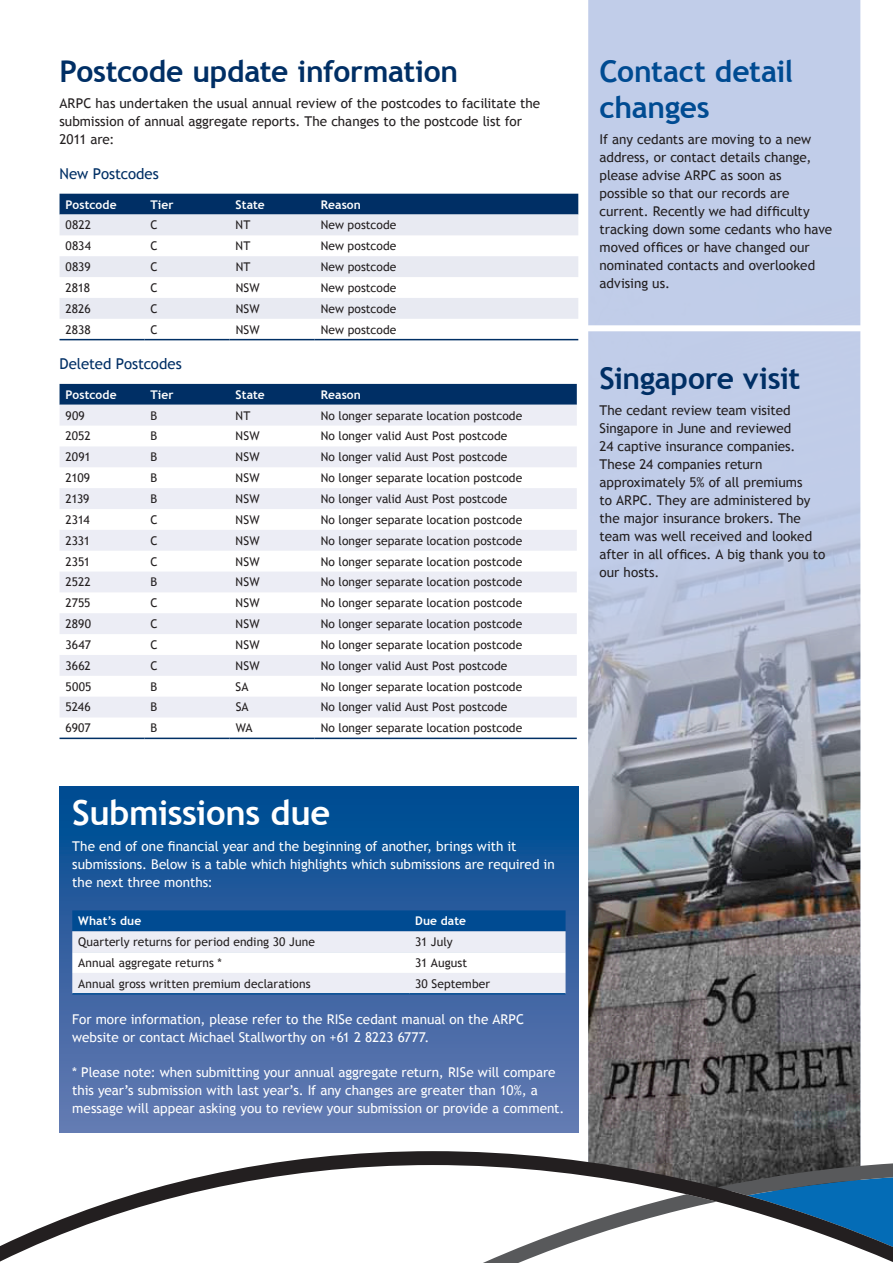
<style>
.page{position:relative;width:893px;height:1263px;background:#fff}
.page>*{position:absolute;margin:0;border:0;box-sizing:border-box;transform-origin:0 0}
.t1{font:700 34.5px "Trebuchet MS";letter-spacing:-.015em;color:#fff}
.t2{font:700 30px "Trebuchet MS";letter-spacing:-.015em;color:#002f65}
.t3{font:700 30px/36px "Trebuchet MS";letter-spacing:-.01em;color:#004b92}
.t4{font:15px "Trebuchet MS";letter-spacing:-.01em;color:#002f65}
.t5{font:13.5px/18px "Trebuchet MS";letter-spacing:-.005em;color:#231f20}
.t6{font:13.5px/18px "Trebuchet MS";letter-spacing:-.005em;color:#fff}
.t7{font:12px "Trebuchet MS";letter-spacing:.005em;color:#231f20}
.t8{font:700 12px "Trebuchet MS";letter-spacing:.005em;color:#fff}
</style>
<div class="page">
<div style="left:588px;top:0;width:272px;height:248px;background:#c1cde9"></div>
<img style="left:588px;top:248px;width:272px;height:903px">
<svg style="left:0;top:1151px;width:893px;height:111px"></svg>
<div style="left:584px;top:325px;width:286px;height:6px;background:#fff"></div>
<div style="left:60px;top:194px;width:518px;height:21px;background:#002f65"></div>
<svg style="left:60px;top:215px;width:518px;height:104px;fill:#e8eaf2"></svg>
<hr style="left:60px;top:339px;width:85px;height:1px;background:#002f65">
<hr style="left:145px;top:339px;width:85px;height:1px;background:#002f65">
<hr style="left:230px;top:339px;width:85px;height:1px;background:#002f65">
<hr style="left:315px;top:339px;width:263px;height:1px;background:#002f65">
<div style="left:60px;top:384px;width:517px;height:21px;background:#002f65"></div>
<svg style="left:60px;top:405px;width:517px;height:312px;fill:#ecedf5"></svg>
<hr style="left:60px;top:738px;width:85px;height:1px;background:#002f65">
<hr style="left:145px;top:738px;width:85px;height:1px;background:#002f65">
<hr style="left:230px;top:738px;width:85px;height:1px;background:#002f65">
<hr style="left:315px;top:738px;width:262px;height:1px;background:#002f65">
<div style="left:60px;top:787px;width:518px;height:345px;background:linear-gradient(to bottom,#004a91,#6a7bb2)"></div>
<svg style="left:72px;top:910px;width:494px;height:83px"></svg>
<hr style="left:72px;top:993px;width:337px;height:1px;background:#004b92">
<hr style="left:409px;top:993px;width:157px;height:1px;background:#004b92">
<h2 class="t2" style="left:60px;top:52px;width:400px">Postcode update information</h2>
<p class="t5" style="left:60px;top:95px;width:482px">ARPC has undertaken the usual annual review of the postcodes to facilitate the submission of annual aggregate reports. The changes to the postcode list for<br>2011 are:</p>
<p class="t4" style="left:60px;top:165px;width:101px">New Postcodes</p>
<p class="t8" style="left:66px;top:197px;width:53px">Postcode</p>
<p class="t8" style="left:151px;top:197px;width:25px">Tier</p>
<p class="t8" style="left:236px;top:197px;width:31px">State</p>
<p class="t8" style="left:321px;top:197px;width:42px">Reason</p>
<p class="t7" style="left:66px;top:218px;width:27px">0822</p>
<p class="t7" style="left:151px;top:218px;width:9px">C</p>
<p class="t7" style="left:236px;top:218px;width:16px">NT</p>
<p class="t7" style="left:321px;top:218px;width:77px">New postcode</p>
<p class="t7" style="left:66px;top:239px;width:27px">0834</p>
<p class="t7" style="left:151px;top:239px;width:9px">C</p>
<p class="t7" style="left:236px;top:239px;width:16px">NT</p>
<p class="t7" style="left:321px;top:239px;width:77px">New postcode</p>
<p class="t7" style="left:66px;top:260px;width:27px">0839</p>
<p class="t7" style="left:151px;top:260px;width:9px">C</p>
<p class="t7" style="left:236px;top:260px;width:16px">NT</p>
<p class="t7" style="left:321px;top:260px;width:77px">New postcode</p>
<p class="t7" style="left:66px;top:281px;width:26px">2818</p>
<p class="t7" style="left:151px;top:281px;width:9px">C</p>
<p class="t7" style="left:236px;top:281px;width:25px">NSW</p>
<p class="t7" style="left:321px;top:281px;width:77px">New postcode</p>
<p class="t7" style="left:66px;top:301px;width:27px">2826</p>
<p class="t7" style="left:151px;top:301px;width:9px">C</p>
<p class="t7" style="left:236px;top:301px;width:25px">NSW</p>
<p class="t7" style="left:321px;top:301px;width:77px">New postcode</p>
<p class="t7" style="left:66px;top:322px;width:27px">2838</p>
<p class="t7" style="left:151px;top:322px;width:9px">C</p>
<p class="t7" style="left:236px;top:322px;width:25px">NSW</p>
<p class="t7" style="left:321px;top:322px;width:77px">New postcode</p>
<p class="t4" style="left:60px;top:355px;width:124px">Deleted Postcodes</p>
<p class="t8" style="left:66px;top:387px;width:53px">Postcode</p>
<p class="t8" style="left:151px;top:387px;width:25px">Tier</p>
<p class="t8" style="left:236px;top:387px;width:31px">State</p>
<p class="t8" style="left:321px;top:387px;width:42px">Reason</p>
<p class="t7" style="left:66px;top:408px;width:21px">909</p>
<p class="t7" style="left:151px;top:408px;width:8px">B</p>
<p class="t7" style="left:236px;top:408px;width:16px">NT</p>
<p class="t7" style="left:321px;top:408px;width:203px">N o longer separate location postcode</p>
<p class="t7" style="left:66px;top:429px;width:27px">2052</p>
<p class="t7" style="left:151px;top:429px;width:8px">B</p>
<p class="t7" style="left:236px;top:429px;width:25px">NSW</p>
<p class="t7" style="left:321px;top:429px;width:188px">N o longer valid Aust Post postcode</p>
<p class="t7" style="left:66px;top:450px;width:27px">2091</p>
<p class="t7" style="left:151px;top:450px;width:8px">B</p>
<p class="t7" style="left:236px;top:450px;width:25px">NSW</p>
<p class="t7" style="left:321px;top:450px;width:188px">N o longer valid Aust Post postcode</p>
<p class="t7" style="left:66px;top:471px;width:26px">2109</p>
<p class="t7" style="left:151px;top:471px;width:8px">B</p>
<p class="t7" style="left:236px;top:471px;width:25px">NSW</p>
<p class="t7" style="left:321px;top:471px;width:203px">N o longer separate location postcode</p>
<p class="t7" style="left:66px;top:492px;width:25px">2139</p>
<p class="t7" style="left:151px;top:492px;width:8px">B</p>
<p class="t7" style="left:236px;top:492px;width:25px">NSW</p>
<p class="t7" style="left:321px;top:492px;width:188px">N o longer valid Aust Post postcode</p>
<p class="t7" style="left:66px;top:512px;width:26px">2314</p>
<p class="t7" style="left:151px;top:512px;width:9px">C</p>
<p class="t7" style="left:236px;top:512px;width:25px">NSW</p>
<p class="t7" style="left:321px;top:512px;width:203px">N o longer separate location postcode</p>
<p class="t7" style="left:66px;top:533px;width:26px">2331</p>
<p class="t7" style="left:151px;top:533px;width:9px">C</p>
<p class="t7" style="left:236px;top:533px;width:25px">NSW</p>
<p class="t7" style="left:321px;top:533px;width:203px">N o longer separate location postcode</p>
<p class="t7" style="left:66px;top:554px;width:26px">2351</p>
<p class="t7" style="left:151px;top:554px;width:9px">C</p>
<p class="t7" style="left:236px;top:554px;width:25px">NSW</p>
<p class="t7" style="left:321px;top:554px;width:203px">N o longer separate location postcode</p>
<p class="t7" style="left:66px;top:575px;width:27px">2522</p>
<p class="t7" style="left:151px;top:575px;width:8px">B</p>
<p class="t7" style="left:236px;top:575px;width:25px">NSW</p>
<p class="t7" style="left:321px;top:575px;width:203px">N o longer separate location postcode</p>
<p class="t7" style="left:66px;top:596px;width:26px">2755</p>
<p class="t7" style="left:151px;top:596px;width:9px">C</p>
<p class="t7" style="left:236px;top:596px;width:25px">NSW</p>
<p class="t7" style="left:321px;top:596px;width:203px">N o longer separate location postcode</p>
<p class="t7" style="left:66px;top:617px;width:27px">2890</p>
<p class="t7" style="left:151px;top:617px;width:9px">C</p>
<p class="t7" style="left:236px;top:617px;width:25px">NSW</p>
<p class="t7" style="left:321px;top:617px;width:203px">N o longer separate location postcode</p>
<p class="t7" style="left:66px;top:638px;width:27px">3647</p>
<p class="t7" style="left:151px;top:638px;width:9px">C</p>
<p class="t7" style="left:236px;top:638px;width:25px">NSW</p>
<p class="t7" style="left:321px;top:638px;width:203px">N o longer separate location postcode</p>
<p class="t7" style="left:66px;top:658px;width:27px">3662</p>
<p class="t7" style="left:151px;top:658px;width:9px">C</p>
<p class="t7" style="left:236px;top:658px;width:25px">NSW</p>
<p class="t7" style="left:321px;top:658px;width:188px">N o longer valid Aust Post postcode</p>
<p class="t7" style="left:66px;top:679px;width:27px">5005</p>
<p class="t7" style="left:151px;top:679px;width:8px">B</p>
<p class="t7" style="left:236px;top:679px;width:14px">SA</p>
<p class="t7" style="left:321px;top:679px;width:203px">N o longer separate location postcode</p>
<p class="t7" style="left:66px;top:700px;width:27px">5246</p>
<p class="t7" style="left:151px;top:700px;width:8px">B</p>
<p class="t7" style="left:236px;top:700px;width:14px">SA</p>
<p class="t7" style="left:321px;top:700px;width:188px">N o longer valid Aust Post postcode</p>
<p class="t7" style="left:66px;top:721px;width:27px">6907</p>
<p class="t7" style="left:151px;top:721px;width:8px">B</p>
<p class="t7" style="left:236px;top:721px;width:18px">WA</p>
<p class="t7" style="left:321px;top:721px;width:203px">N o longer separate location postcode</p>
<h1 class="t1" style="left:72px;top:791px;width:260px">Submissions due</h1>
<p class="t6" style="left:72px;top:838px;width:484px">The end of one financial year and the beginning of another, brings with it submissions. Below is a table which highlights which submissions are required in the next three months:</p>
<p class="t8" style="left:78px;top:913px;width:65px">What’s due</p>
<p class="t8" style="left:415px;top:913px;width:52px">Due date</p>
<p class="t7" style="left:78px;top:935px;width:238px">Quarterly returns for period ending 30 June</p>
<p class="t7" style="left:415px;top:935px;width:39px">31 July</p>
<p class="t7" style="left:78px;top:956px;width:145px">Annual aggregate returns *</p>
<p class="t7" style="left:415px;top:956px;width:53px">31 August</p>
<p class="t7" style="left:78px;top:976px;width:234px">Annual gross written premium declarations</p>
<p class="t7" style="left:415px;top:976px;width:76px">30 September</p>
<p class="t6" style="left:72px;top:1010px;width:454px">For more information, please refer to the RISe cedant manual on the ARPC website or contact Michael Stallworthy on +61 2 8223 6777.</p>
<p class="t6" style="left:72px;top:1063px;width:494px">* Please note: when submitting your annual aggregate return, RISe will compare this year’s submission with last year’s. If any changes are greater than 10%, a message will appear asking you to review your submission or provide a comment.</p>
<h2 class="t3" style="left:600px;top:53px;width:195px">Contact detail changes</h2>
<p class="t5" style="left:600px;top:131px;width:234px">If any cedants are moving to a new address, or contact details change, please advise ARPC as soon as possible so that our records are current. Recently we had difficulty tracking down some cedants who have moved offices or have changed our nominated contacts and overlooked advising us.</p>
<h2 class="t2" style="left:600px;top:359px;width:202px">Singapore visit</h2>
<p class="t5" style="left:600px;top:402px;width:227px">The cedant review team visited<br>Singapore in June and reviewed<br>24 captive insurance companies.<br>These 24 companies return approximately 5% of all premiums<br>to ARPC. They are administered by the major insurance brokers. The team was well received and looked after in all offices. A big thank you to our hosts.</p>
</div>
